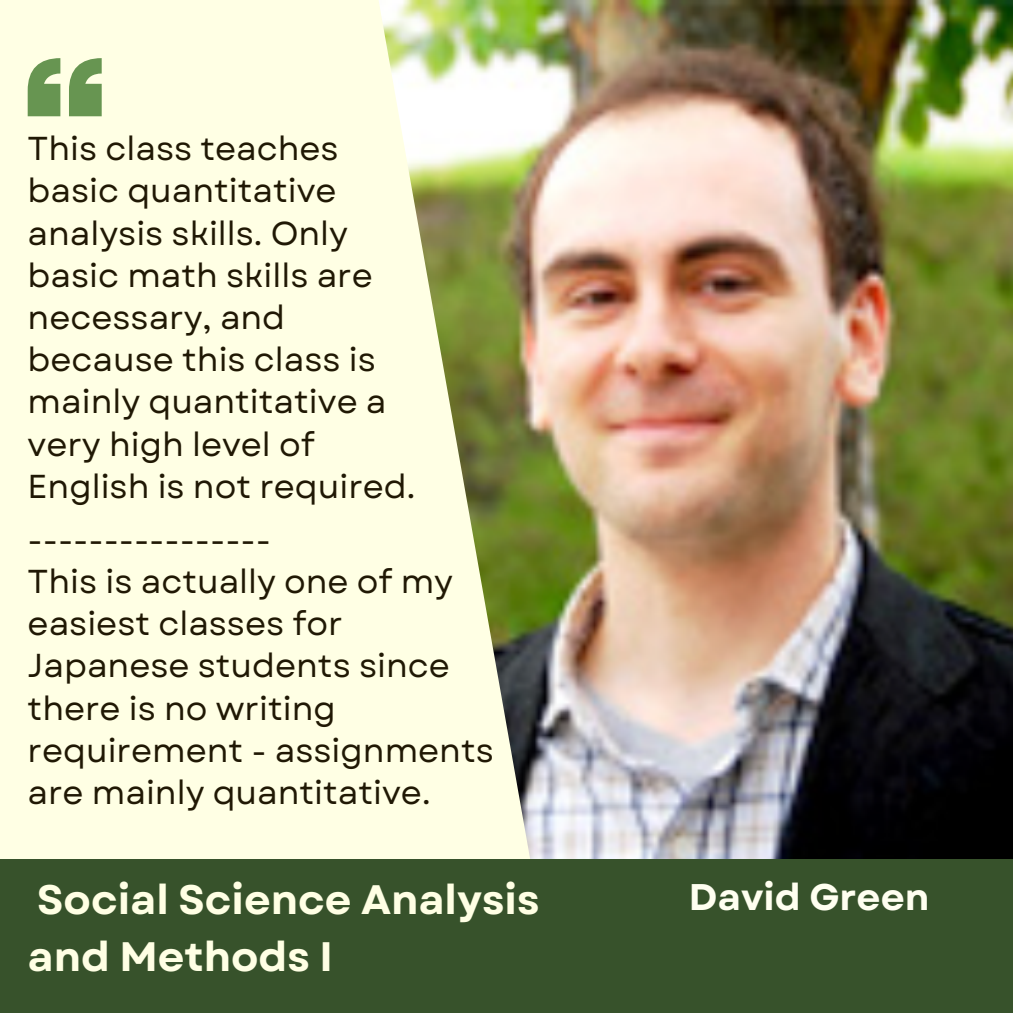
<style>
.page{position:relative;width:1013px;height:1013px;background:#fff}
.page>*{position:absolute;margin:0;border:0;box-sizing:border-box;transform-origin:0 0}
.t1{font:700 41.12px/56.8px "Garet";color:#ffffe4}
.t2{font:700 37px "Garet";color:#fffff0}
.t3{font:33.12px/42.2px "Garet";color:#201804}
</style>
<div class="page">
<img style="left:539px;top:0;width:473px;height:859px">
<svg style="left:0;top:0;width:539px;height:859px;background:#eff0d1"></svg>
<div style="left:0;top:859px;width:1012px;height:153px;background:#37522b"></div>
<svg style="left:28px;top:58px;width:74px;height:58px;background:#8fb177"></svg>
<p class="t3" style="left:28px;top:128px;width:389px">This class teaches basic quantitative analysis skills. Only basic math skills are necessary, and because this class is mainly quantitative a very high level of<br>English is not required.</p>
<p class="t3" style="left:28px;top:518px;width:468px">----------------<br>This is actually one of my easiest classes for<br>Japanese students since there is no writing requirement - assignments are mainly quantitative.</p>
<p class="t1" style="left:28px;top:871px;width:513px">Social Science Analysis and Methods I</p>
<p class="t2" style="left:689px;top:870px;width:242px">David Green</p>
</div>
